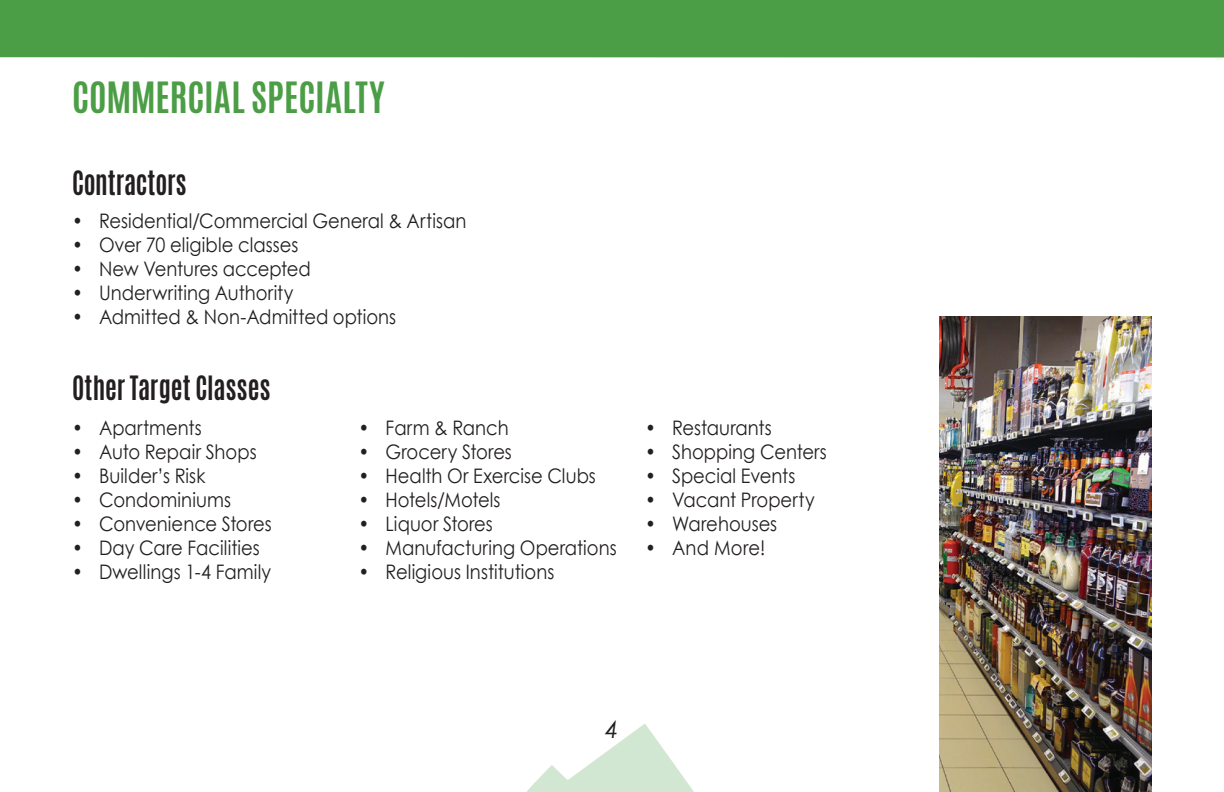
<style>
.page{position:relative;width:1224px;height:792px;background:#fff}
.page>*{position:absolute;margin:0;border:0;box-sizing:border-box;transform-origin:0 0}
.t1{font:700 36px "Antonio";color:#4b9e45}
.t2{font:700 28px "Antonio";color:#231f20;scale:.9 1}
.t3{font:italic 24px "Century Gothic";color:#231f20}
.t4{font:20px "Century Gothic";color:#231f20;scale:.9 1}
</style>
<div class="page">
<svg style="left:527px;top:723px;width:167px;height:69px"></svg>
<div style="left:0;top:0;width:1224px;height:57px;background:#4b9e45"></div>
<img style="left:940px;top:317px;width:212px;height:475px">
<h1 class="t1" style="left:72px;top:71px;width:314px">COMMERCIAL SPECIALTY</h1>
<h2 class="t2" style="left:72px;top:162px;width:129px">Contractors</h2>
<p class="t4" style="left:72px;top:207px;width:440px">• Residential/Commercial General &amp; Artisan</p>
<p class="t4" style="left:72px;top:231px;width:253px">• Over 70 eligible classes</p>
<p class="t4" style="left:72px;top:255px;width:267px">• New Ventures accepted</p>
<p class="t4" style="left:72px;top:279px;width:248px">• Underwriting Authority</p>
<p class="t4" style="left:72px;top:303px;width:362px">• Admitted &amp; Non-Admitted options</p>
<h2 class="t2" style="left:72px;top:367px;width:222px">Other Target Classes</h2>
<p class="t4" style="left:72px;top:414px;width:146px">• Apartments</p>
<p class="t4" style="left:72px;top:438px;width:207px">• Auto Repair Shops</p>
<p class="t4" style="left:72px;top:462px;width:150px">• Builder’s Risk</p>
<p class="t4" style="left:72px;top:486px;width:178px">• Condominiums</p>
<p class="t4" style="left:72px;top:510px;width:223px">• Convenience Stores</p>
<p class="t4" style="left:72px;top:534px;width:210px">• Day Care Facilities</p>
<p class="t4" style="left:72px;top:558px;width:223px">• Dwellings 1-4 Family</p>
<p class="t4" style="left:359px;top:414px;width:168px">• Farm &amp; Ranch</p>
<p class="t4" style="left:359px;top:438px;width:172px">• Grocery Stores</p>
<p class="t4" style="left:359px;top:462px;width:265px">• Health Or Exercise Clubs</p>
<p class="t4" style="left:359px;top:486px;width:159px">• Hotels/Motels</p>
<p class="t4" style="left:359px;top:510px;width:151px">• Liquor Stores</p>
<p class="t4" style="left:359px;top:534px;width:288px">• Manufacturing Operations</p>
<p class="t4" style="left:359px;top:558px;width:219px">• Religious Institutions</p>
<p class="t4" style="left:645px;top:414px;width:142px">• Restaurants</p>
<p class="t4" style="left:645px;top:438px;width:204px">• Shopping Centers</p>
<p class="t4" style="left:645px;top:462px;width:168px">• Special Events</p>
<p class="t4" style="left:645px;top:486px;width:190px">• Vacant Property</p>
<p class="t4" style="left:645px;top:510px;width:148px">• Warehouses</p>
<p class="t4" style="left:645px;top:534px;width:135px">• And More!</p>
<p class="t3" style="left:605px;top:713px;width:15px">4</p>
</div>
